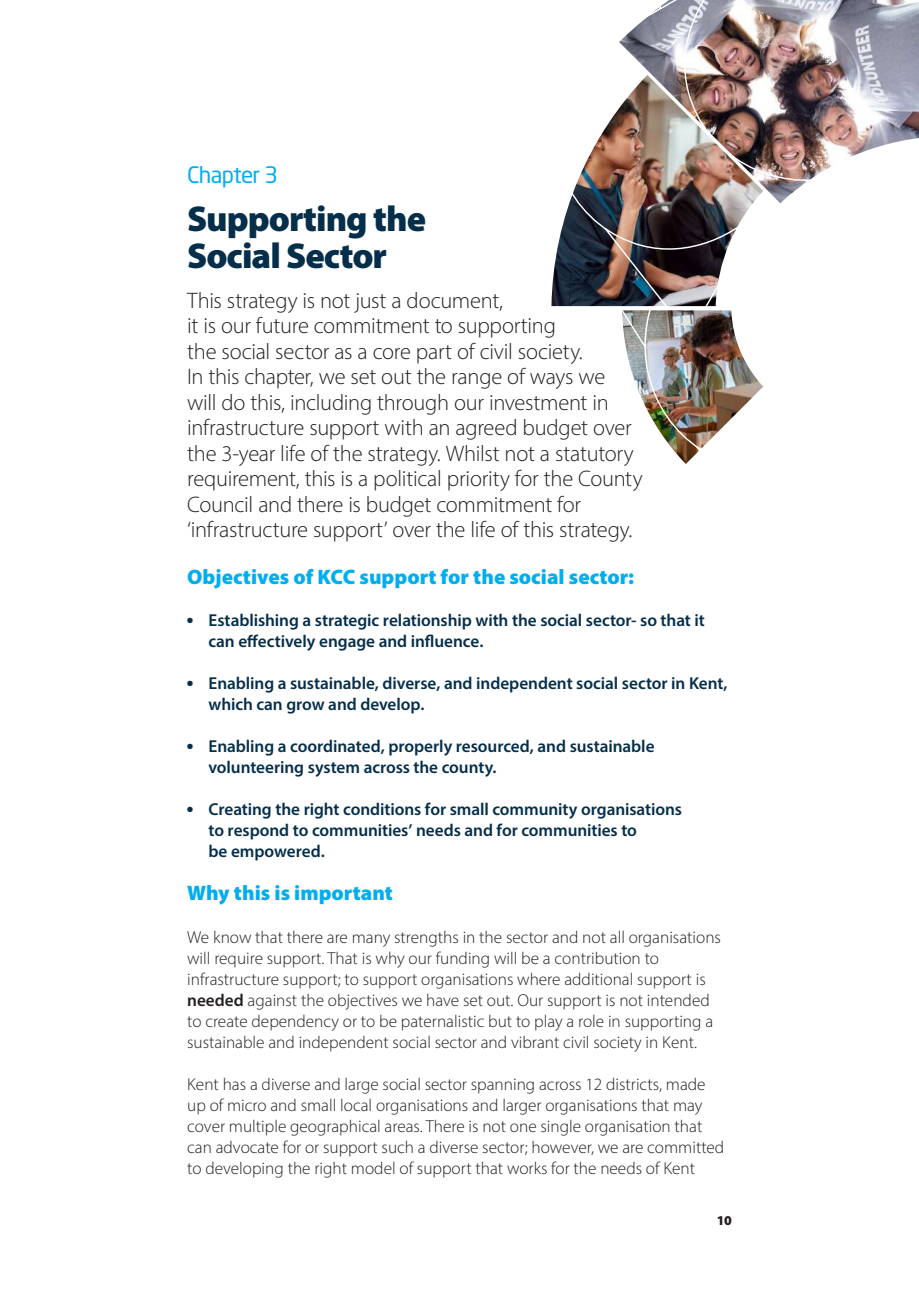
<style>
.page{position:relative;width:919px;height:1289px;background:#fff}
.page>*{position:absolute;margin:0;border:0;box-sizing:border-box;transform-origin:0 0}
.t1{font:900 36px/37.5px "Myriad Pro";letter-spacing:-.025em;color:#052e4b}
.t2{font:300 22.5px/25.5px "Myriad Pro";letter-spacing:-.015em;color:#231f20}
.t3{font:22.5px "Neo Sans W1 G";letter-spacing:-.035em;color:#00aeef}
.t4{font:900 21px "Myriad Pro";color:#00aeef}
.t5{font:300 17.25px/21px "Myriad Pro";color:#231f20}
.t6{font:600 17.25px/21px "Myriad Pro";letter-spacing:-.005em;color:#052e4b}
.t7{font:900 13.5px "Myriad Pro";color:#231f20}
.s1{font-weight:600}
</style>
<div class="page">
<img style="left:852px;top:0;width:66px;height:157px">
<img style="left:619px;top:0;width:233px;height:203px">
<img style="left:622px;top:310px;width:141px;height:154px">
<img style="left:745px;top:75px;width:18px;height:139px">
<img style="left:551px;top:58px;width:194px;height:249px">
<h2 class="t3" style="left:187px;top:161px;width:93px">Chapter 3</h2>
<h1 class="t1" style="left:187px;top:198px;width:240px">Supporting the<br>Social Sector</h1>
<p class="t2" style="left:187px;top:287px;width:457px">This strategy is not just a document,<br>it is our future commitment to supporting<br>the social sector as a core part of civil society.<br>In this chapter, we set out the range of ways we<br>will do this, including through our investment in infrastructure support with an agreed budget over the 3-year life of the strategy. Whilst not a statutory requirement, this is a political priority for the County Council and there is budget commitment for ‘infrastructure support’ over the life of this strategy.</p>
<p class="t4" style="left:187px;top:562px;width:448px">Objectives of KCC support for the social sector:</p>
<p class="t6" style="left:208px;top:609px;width:498px;text-indent:-21px">● Establishing a strategic relationship with the social sector‐ so that it can effectively engage and influence.</p>
<p class="t6" style="left:208px;top:672px;width:520px;text-indent:-21px">● Enabling a sustainable, diverse, and independent social sector in Kent, which can grow and develop.</p>
<p class="t6" style="left:208px;top:735px;width:447px;text-indent:-21px">● Enabling a coordinated, properly resourced, and sustainable volunteering system across the county.</p>
<p class="t6" style="left:208px;top:798px;width:475px;text-indent:-21px">● Creating the right conditions for small community organisations to respond to communities’ needs and for communities to<br>be empowered.</p>
<p class="t4" style="left:187px;top:878px;width:207px">Why this is important</p>
<p class="t5" style="left:187px;top:926px;width:535px">We know that there are many strengths in the sector and not all organisations will require support. That is why our funding will be a contribution to infrastructure support; to support organisations where additional support is <span class="s1">needed</span> against the objectives we have set out. Our support is not intended to create dependency or to be paternalistic but to play a role in supporting a sustainable and independent social sector and vibrant civil society in Kent.</p>
<p class="t5" style="left:187px;top:1073px;width:538px">Kent has a diverse and large social sector spanning across 12 districts, made up of micro and small local organisations and larger organisations that may cover multiple geographical areas. There is not one single organisation that can advocate for or support such a diverse sector; however, we are committed to developing the right model of support that works for the needs of Kent</p>
<p class="t7" style="left:716px;top:1210px;width:17px">10</p>
</div>
